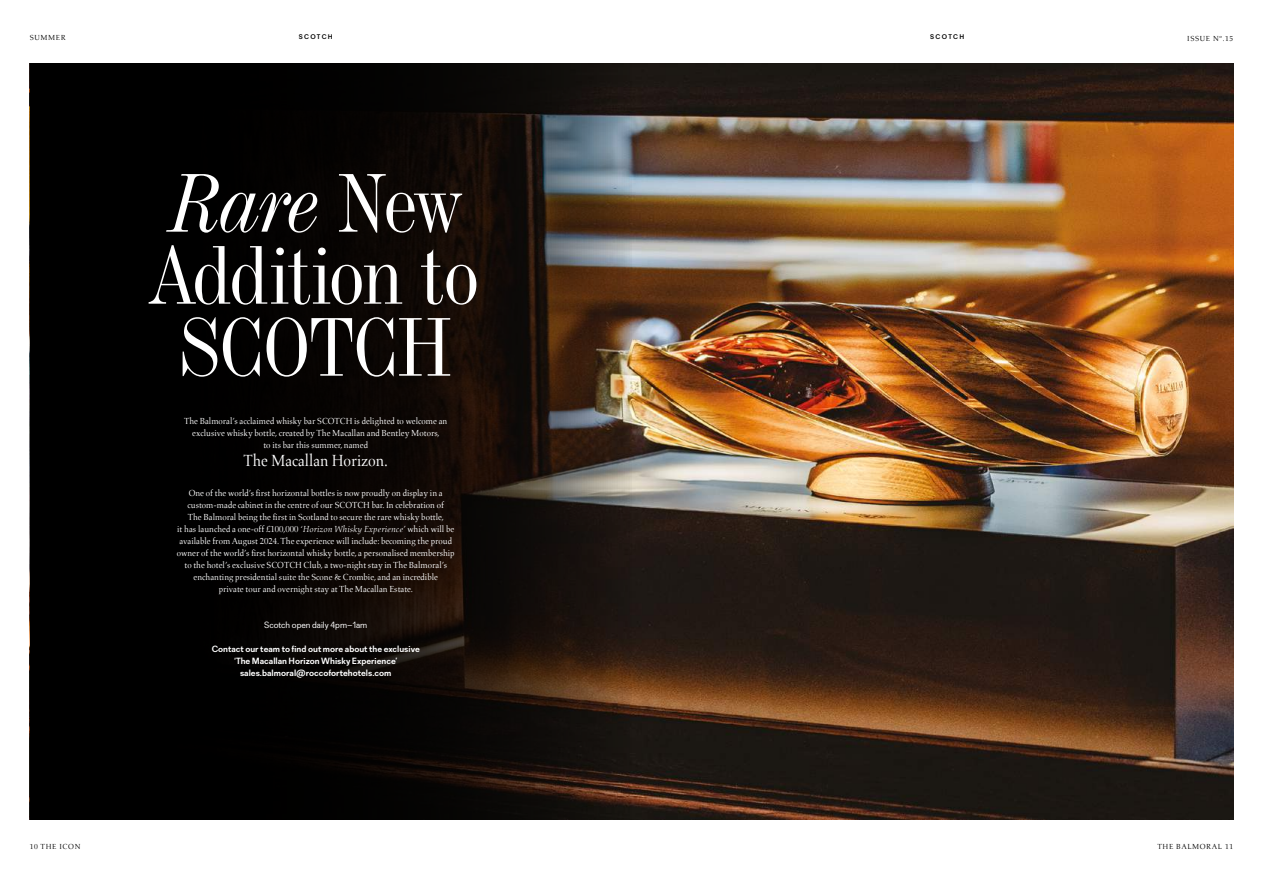
<style>
.page{position:relative;width:1263px;height:893px;background:#fff}
.page>*{position:absolute;margin:0;border:0;box-sizing:border-box;transform-origin:0 0}
.t1{font:81px/72px "Industrial 736 BT";letter-spacing:-.02em;color:#fff;text-align:center}
.t2{font:16.5px "Aldus LT";color:#fff;scale:.92 1}
.t3{font:9px/12px "Aldus LT";color:#fff;text-align:center;scale:.96 1}
.t4{font:700 9px/12px "Recta";color:#fff;text-align:center}
.t5{font:9px "Recta";color:#fff}
.t6{font:7.5px "Aldus LT";letter-spacing:.08em;color:#000}
.t7{font:700 6.75px "Recta";letter-spacing:.2em;color:#000}
.s1{font-style:italic}
</style>
<div class="page">
<img style="left:631px;top:64px;width:602px;height:756px">
<svg style="left:30px;top:64px;width:601px;height:756px;background:#0f0b08"></svg>
<p class="t7" style="left:299px;top:33px;width:36px">SCOTCH</p>
<p class="t7" style="left:930px;top:33px;width:36px">SCOTCH</p>
<p class="t6" style="left:30px;top:33px;width:37px">SUMMER</p>
<p class="t6" style="left:1187px;top:34px;width:47px">ISSUE Nº.15</p>
<h1 class="t1" style="left:152px;top:165px;width:329px"><span class="s1">Rare</span> New<br>Addition to<br>SCOTCH</h1>
<p class="t6" style="left:30px;top:843px;width:52px">10 THE ICON</p>
<p class="t3" style="left:184px;top:415px;width:276px">The Balmoral’s acclaimed whisky bar SCOTCH is delighted to welcome an exclusive whisky bottle, created by The Macallan and Bentley Motors,<br>to its bar this summer, named</p>
<h2 class="t2" style="left:243px;top:452px;width:159px">The Macallan Horizon.</h2>
<p class="t3" style="left:177px;top:487px;width:291px">One of the world’s first horizontal bottles is now proudly on display in a custom-made cabinet in the centre of our SCOTCH bar. In celebration of<br>The Balmoral being the first in Scotland to secure the rare whisky bottle,<br>it has launched a one-off £100,000 <span class="s1">‘Horizon Whisky Experience’</span> which will be available from August 2024. The experience will include: becoming the proud owner of the world’s first horizontal whisky bottle, a personalised membership to the hotel’s exclusive SCOTCH Club, a two-night stay in The Balmoral’s enchanting presidential suite the Scone &amp; Crombie, and an incredible<br>private tour and overnight stay at The Macallan Estate.</p>
<p class="t5" style="left:264px;top:619px;width:105px">Scotch open daily 4pm–1am</p>
<p class="t4" style="left:212px;top:642px;width:210px">Contact our team to find out more about the exclusive ‘The Macallan Horizon Whisky Experience’ sales.balmoral@roccofortehotels.com</p>
<p class="t6" style="left:1157px;top:843px;width:77px">THE BALMORAL 11</p>
</div>
